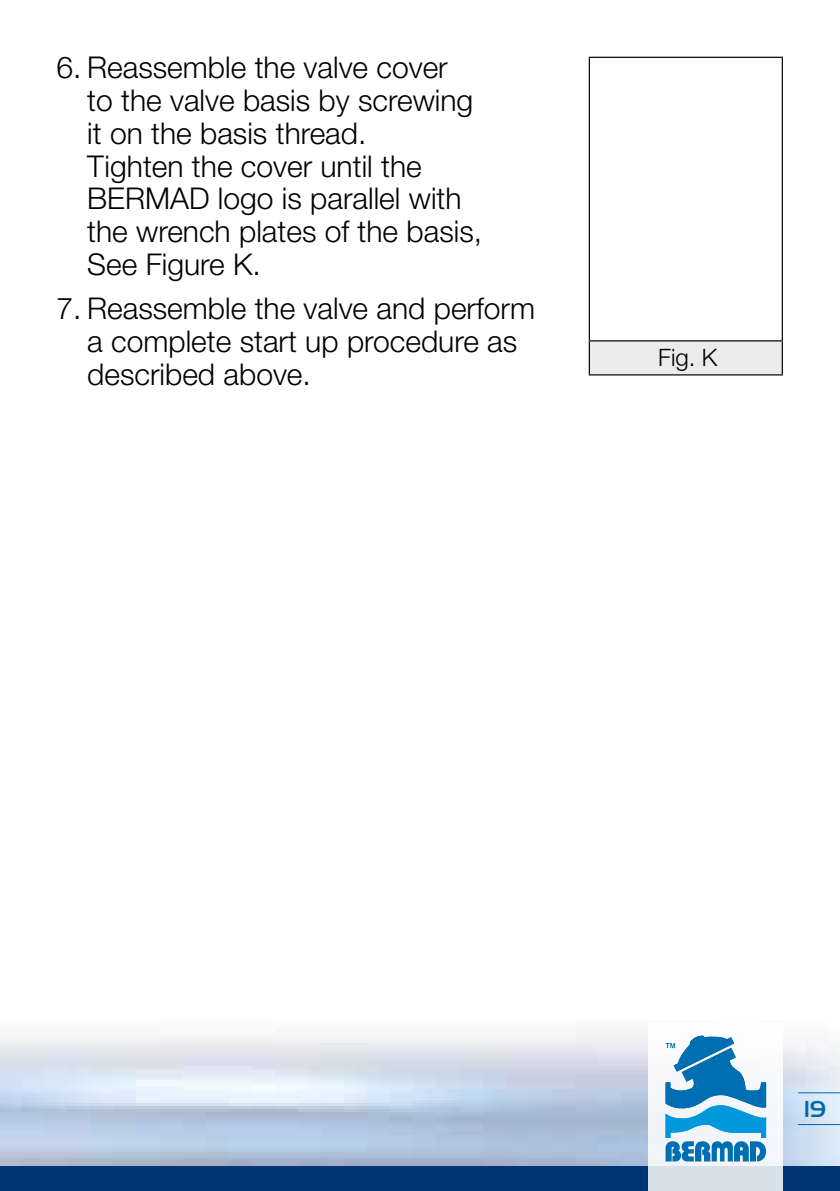
<style>
.page{position:relative;width:840px;height:1191px;background:#fff}
.page>*{position:absolute;margin:0;border:0;box-sizing:border-box;transform-origin:0 0}
.t1{font:300 30px/32.8px "Helvetica Neue LT Pro";color:#000}
.t2{font:300 24px "Helvetica Neue LT Pro";color:#000}
.t3{font:500 24px "Handel Got D";color:#0068ab}
</style>
<div class="page">
<div style="left:0;top:1166px;width:839px;height:25px;background:#003573"></div>
<div style="left:648px;top:1024px;width:134px;height:167px;background:linear-gradient(to bottom,#fff,#e0e8f0)"></div>
<svg style="left:665px;top:1035px;width:100px;height:126px"></svg>
<div style="left:589px;top:341px;width:192px;height:34px;background:#ebebec"></div>
<hr style="left:588px;top:57px;width:194px;height:1px;background:#000">
<hr style="left:781px;top:58px;width:1px;height:282px;background:#000">
<hr style="left:588px;top:58px;width:1px;height:282px;background:#000">
<hr style="left:588px;top:340px;width:194px;height:1px;background:#000">
<hr style="left:781px;top:341px;width:1px;height:33px;background:#000">
<hr style="left:588px;top:341px;width:1px;height:33px;background:#000">
<hr style="left:588px;top:374px;width:194px;height:1px;background:#000">
<hr style="left:797px;top:1092px;width:42px;height:1px;background:#0068ab">
<hr style="left:797px;top:1123px;width:42px;height:2px;background:#0068ab">
<p class="t1" style="left:87px;top:50px;width:396px;text-indent:-31px">6. Reassemble the valve cover<br>to the valve basis by screwing it on the basis thread.<br>Tighten the cover until the<br>BERMAD logo is parallel with the wrench plates of the basis,<br>See Figure K.</p>
<p class="t1" style="left:87px;top:291px;width:449px;text-indent:-31px">7. Reassemble the valve and perform a complete start up procedure as described above.</p>
<p class="t2" style="left:658px;top:343px;width:60px">Fig. K</p>
<p class="t3" style="left:803px;top:1095px;width:24px">19</p>
</div>
